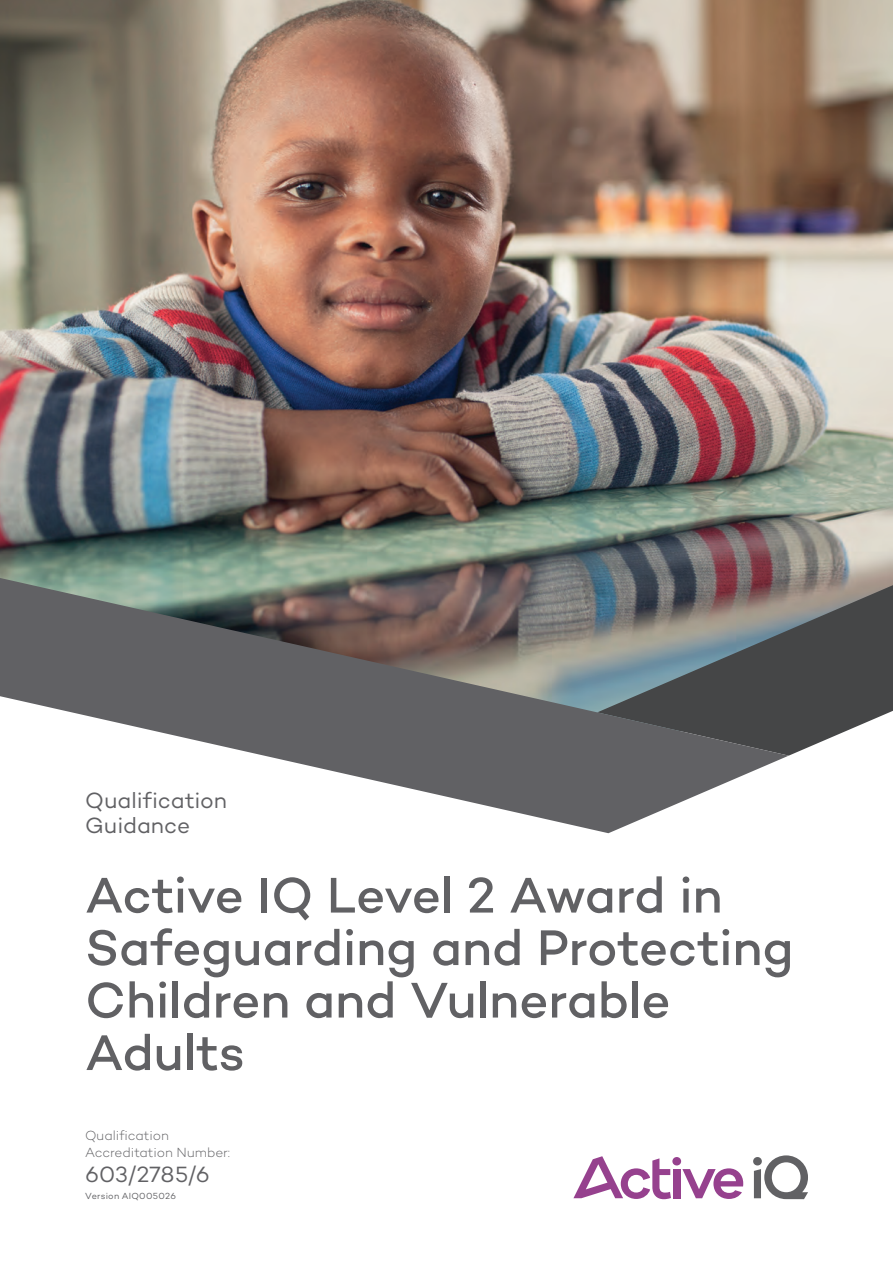
<style>
.page{position:relative;width:893px;height:1263px;background:#fff}
.page>*{position:absolute;margin:0;border:0;box-sizing:border-box;transform-origin:0 0}
.t1{font:500 51px/52.5px "Campton";letter-spacing:-.005em;color:#616164}
.t2{font:22.5px/25.5px "Campton";color:#616164}
.t3{font:300 13.5px/16.5px "Campton";letter-spacing:-.005em;color:#616164}
.t4{font:9px "Campton";letter-spacing:.03em;color:#616164}
</style>
<div class="page">
<img style="left:0;top:0;width:893px;height:585px">
<svg style="left:789px;top:585px;width:104px;height:171px;background:#686868"></svg>
<svg style="left:0;top:578px;width:789px;height:255px"></svg>
<div style="left:673px;top:1169px;width:7px;height:29px;background:#96418e"></div>
<svg style="left:682px;top:1168px;width:61px;height:31px"></svg>
<div style="left:672px;top:1157px;width:9px;height:8px;background:#96418e;border-radius:50%"></div>
<svg style="left:754px;top:1155px;width:54px;height:44px"></svg>
<div style="left:753px;top:1157px;width:9px;height:8px;background:#616164;border-radius:50%"></div>
<svg style="left:573px;top:1156px;width:98px;height:43px"></svg>
<p class="t2" style="left:85px;top:787px;width:143px">Qualification<br>Guidance</p>
<p class="t1" style="left:85px;top:868px;width:710px">Active IQ Level 2 Award in<br>Safeguarding and Protecting<br>Children and Vulnerable<br>Adults</p>
<p class="t3" style="left:85px;top:1127px;width:146px">Qualification<br>Accreditation Number:</p>
<p class="t2" style="left:85px;top:1161px;width:126px">603/2785/6</p>
<p class="t4" style="left:85px;top:1190px;width:92px">Version AIQ005026</p>
</div>
